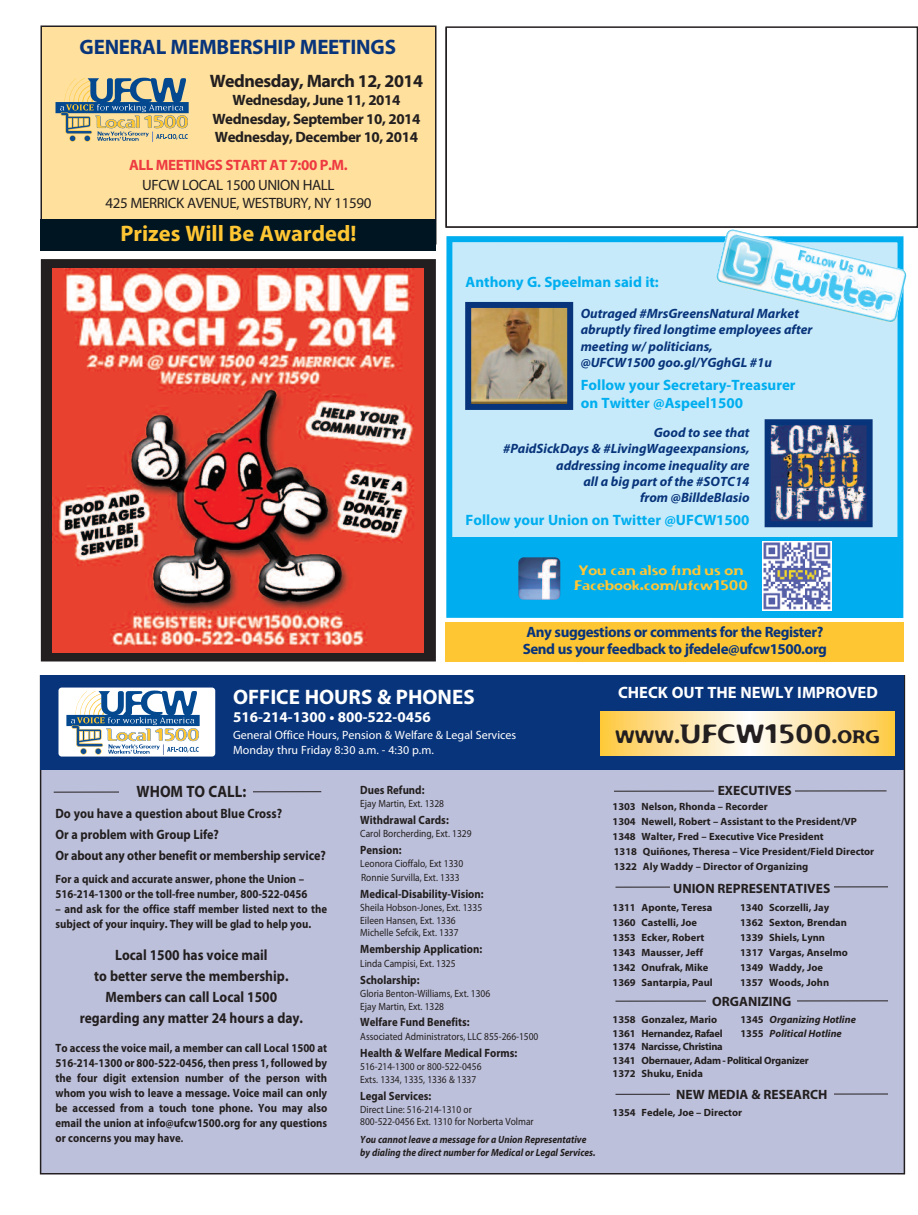
<style>
.page{position:relative;width:918px;height:1215px;background:#fff}
.page>*{position:absolute;margin:0;border:0;box-sizing:border-box;transform-origin:0 0}
.t1{font:700 22.5px "Myriad Pro";color:#ffc634}
.t2{font:700 21px "Myriad Pro";letter-spacing:-.01em;color:#08347b}
.t3{font:700 21px "Myriad Pro";color:#fff}
.t4{font:700 18px "Myriad Pro";letter-spacing:-.03em;color:#231f20}
.t5{font:17.55px "Flexure";color:#231f20}
.t6{font:700 16.5px "Myriad Pro";color:#fff}
.t7{font:700 16.5px "Myriad Pro";color:#231f20;scale:.9 1}
.t8{font:700 15px/18px "Myriad Pro";color:#00aeef}
.t9{font:700 15px/21px "Myriad Pro";color:#231f20;text-align:center;scale:.9 1}
.t10{font:700 15px/16.8px "Myriad Pro";letter-spacing:-.03em;color:#08347b}
.t11{font:700 15px/18.3px "Myriad Pro";letter-spacing:-.03em;color:#231f20;text-align:center}
.t12{font:15px/17.4px "Myriad Pro";letter-spacing:-.025em;color:#231f20;text-align:center}
.t13{font:700 15px "Myriad Pro";letter-spacing:-.03em;color:#ee3a41}
.t14{font:700 15px "Myriad Pro";color:#fff}
.t15{font:italic 700 13.5px/16.2px "Myriad Pro";color:#08347b}
.t16{font:700 13.5px/21px "Myriad Pro";color:#231f20;scale:.9 1}
.t17{font:700 13.5px "Myriad Pro";color:#231f20}
.t18{font:13.5px/15px "Flexure";color:#ffc634;text-align:center}
.t19{font:700 12px/15px "Myriad Pro";color:#231f20;scale:.9 1}
.t20{font:12px/15px "Myriad Pro";color:#fff}
.t21{font:700 10.5px/15px "Myriad Pro";color:#231f20}
.t22{font:10.5px/12.6px "Myriad Pro";color:#231f20;scale:.9 1}
.t23{font:italic 700 10.5px/12.6px "Myriad Pro";color:#231f20;scale:.9 1}
.t24{font:700 10.5px/13.5px "Myriad Pro";letter-spacing:-.03em;color:#231f20}
.t25{font:italic 700 10.5px "Myriad Pro";color:#231f20}
.s1{font-size:25.65px}
.s2{font-size:10.5px}
.s3{font-style:normal}
</style>
<div class="page">
<div style="left:41px;top:676px;width:863px;height:498px;background:#bdc0da"></div>
<hr style="left:616px;top:1094px;width:272px;height:1px;background:#231f20">
<div style="left:670px;top:1087px;width:164px;height:15px;background:#bdc0da"></div>
<hr style="left:616px;top:1000px;width:272px;height:2px;background:#231f20">
<div style="left:706px;top:994px;width:90px;height:15px;background:#bdc0da"></div>
<div style="left:40px;top:675px;width:864px;height:94px;background:#08347b"></div>
<svg style="left:53px;top:791px;width:269px;height:2px"></svg>
<div style="left:119px;top:785px;width:134px;height:15px;background:#bdc0da"></div>
<svg style="left:600px;top:712px;width:295px;height:44px;background:#fee29e"></svg>
<div style="left:41px;top:26px;width:395px;height:218px;background:#ffe19d"></div>
<div style="left:40px;top:26px;width:396px;height:219px;border:2px solid #231f20"></div>
<div style="left:40px;top:219px;width:396px;height:32px;background:#001522"></div>
<div style="left:446px;top:26px;width:472px;height:202px;border:2px solid #231f20"></div>
<hr style="left:616px;top:886px;width:272px;height:2px;background:#231f20">
<hr style="left:614px;top:791px;width:273px;height:1px;background:#231f20">
<div style="left:714px;top:784px;width:81px;height:21px;background:#bdc0da"></div>
<div style="left:670px;top:880px;width:164px;height:15px;background:#bdc0da"></div>
<svg style="left:56px;top:78px;width:133px;height:64px"></svg>
<div style="left:58px;top:688px;width:157px;height:69px;background:#fff;border-radius:3px"></div>
<svg style="left:66px;top:691px;width:134px;height:64px"></svg>
<div style="left:452px;top:242px;width:446px;height:370px;background:#c6eafa"></div>
<div style="left:446px;top:236px;width:458px;height:382px;border:6px solid #00aeef"></div>
<img style="left:472px;top:309px;width:94px;height:94px">
<div style="left:465px;top:302px;width:108px;height:108px;border:6px solid #08347b"></div>
<div style="left:47px;top:265px;width:383px;height:391px;background:linear-gradient(to right,#231f20,#231f20)"></div>
<img style="left:53px;top:269px;width:371px;height:383px">
<div style="left:41px;top:259px;width:395px;height:403px;border:6px solid #231f20"></div>
<img style="left:716px;top:229px;width:191px;height:94px">
<img style="left:772px;top:426px;width:94px;height:94px">
<div style="left:765px;top:419px;width:108px;height:108px;border:6px solid #08347b"></div>
<div style="left:452px;top:537px;width:448px;height:78px;background:#00aeef"></div>
<img style="left:518px;top:557px;width:42px;height:43px;border-radius:5px">
<img style="left:763px;top:541px;width:69px;height:69px">
<div style="left:446px;top:622px;width:458px;height:40px;background:#ffc634"></div>
<h2 class="t2" style="left:80px;top:35px;width:318px">GENERAL MEMBERSHIP MEETINGS</h2>
<h3 class="t4" style="left:210px;top:71px;width:215px">Wednesday, March 12, 2014</h3>
<p class="t11" style="left:212px;top:91px;width:210px">Wednesday, June 11, 2014<br>Wednesday, September 10, 2014<br>Wednesday, December 10, 2014</p>
<p class="t13" style="left:129px;top:157px;width:220px">ALL MEETINGS START AT 7:00 P.M.</p>
<p class="t12" style="left:106px;top:177px;width:267px">UFCW LOCAL 1500 UNION HALL<br>425 MERRICK AVENUE, WESTBURY, NY 11590</p>
<h1 class="t1" style="left:120px;top:221px;width:237px">Prizes Will Be Awarded!</h1>
<p class="t8" style="left:466px;top:273px;width:195px">Anthony G. Speelman said it:</p>
<p class="t15" style="left:581px;top:305px;width:233px">Outraged #MrsGreensNatural Market abruptly fired longtime employees after meeting w/ politicians,<br>@UFCW1500 goo.gl/YGghGL #1u</p>
<p class="t8" style="left:581px;top:376px;width:217px">Follow your Secretary-Treasurer on Twitter @Aspeel1500</p>
<p class="t15" style="left:503px;top:424px;width:248px;text-align:right">Good to see that<br>#PaidSickDays &amp; #LivingWageexpansions, addressing income inequality are<br>all a big part of the #SOTC14<br>from @BilldeBlasio</p>
<p class="t8" style="left:466px;top:511px;width:286px">Follow your Union on Twitter @UFCW1500</p>
<p class="t18" style="left:574px;top:563px;width:176px">You can also find us on<br>Facebook.com/ufcw1500</p>
<p class="t10" style="left:523px;top:624px;width:306px">Any suggestions or comments for the Register?<br>Send us your feedback to jfedele@ufcw1500.org</p>
<h3 class="t6" style="left:618px;top:683px;width:261px">CHECK OUT THE NEWLY IMPROVED</h3>
<h2 class="t3" style="left:233px;top:685px;width:243px">OFFICE HOURS &amp; PHONES</h2>
<p class="t14" style="left:233px;top:709px;width:199px">516-214-1300 • 800-522-0456</p>
<p class="t20" style="left:233px;top:727px;width:285px">General Office Hours, Pension &amp; Welfare &amp; Legal Services<br>Monday thru Friday 8:30 a.m. - 4:30 p.m.</p>
<h3 class="t5" style="left:615px;top:726px;width:266px">WWW.<span class="s1">UFCW1500</span>.ORG</h3>
<h3 class="t7" style="left:137px;top:782px;width:123px">WHOM TO CALL:</h3>
<p class="t16" style="left:56px;top:803px;width:302px">Do you have a question about Blue Cross?<br>Or a problem with Group Life?<br>Or about any other benefit or membership service?</p>
<p class="t19" style="left:56px;top:872px;width:281px">For a quick and accurate answer, phone the Union –<br>516-214-1300 or the toll-free number, 800-522-0456</p>
<p class="t19" style="left:56px;top:902px;width:303px">– and ask for the office staff member listed next to the subject of your inquiry. They will be glad to help you.</p>
<p class="t9" style="left:80px;top:945px;width:250px">Local 1500 has voice mail<br>to better serve the membership.<br>Members can call Local 1500 regarding any matter 24 hours a day.</p>
<p class="t19" style="left:56px;top:1041px;width:303px;text-align:justify">To access the voice mail, a member can call Local 1500 at 516-214-1300 or 800-522-0456, then press 1, followed by the four digit extension number of the person with whom you wish to leave a message. Voice mail can only be accessed from a touch tone phone. You may also email the union at info@ufcw1500.org for any questions or concerns you may have<span class="s2">.</span></p>
<p class="t19" style="left:360px;top:782px;width:73px">Dues Refund:</p>
<p class="t22" style="left:360px;top:797px;width:95px">Ejay Martin, Ext. 1328</p>
<p class="t19" style="left:360px;top:812px;width:100px">Withdrawal Cards:</p>
<p class="t22" style="left:360px;top:827px;width:125px">Carol Borcherding, Ext. 1329</p>
<p class="t19" style="left:360px;top:843px;width:47px">Pension:</p>
<p class="t22" style="left:360px;top:857px;width:116px;line-height:13.8px">Leonora Cioffalo, Ext 1330<br>Ronnie Survilla, Ext. 1333</p>
<p class="t19" style="left:360px;top:887px;width:139px">Medical-Disability-Vision:</p>
<p class="t22" style="left:360px;top:902px;width:137px">Sheila Hobson-Jones, Ext. 1335<br>Eileen Hansen, Ext. 1336<br>Michelle Sefcik, Ext. 1337</p>
<p class="t19" style="left:360px;top:942px;width:137px">Membership Application:</p>
<p class="t22" style="left:360px;top:957px;width:107px">Linda Campisi, Ext. 1325</p>
<p class="t19" style="left:360px;top:972px;width:67px">Scholarship:</p>
<p class="t22" style="left:360px;top:987px;width:146px">Gloria Benton-Williams, Ext. 1306<br>Ejay Martin, Ext. 1328</p>
<p class="t19" style="left:360px;top:1015px;width:123px">Welfare Fund Benefits:</p>
<p class="t22" style="left:360px;top:1030px;width:200px">Associated Administrators, LLC 855-266-1500</p>
<p class="t19" style="left:360px;top:1045px;width:176px">Health &amp; Welfare Medical Forms:</p>
<p class="t22" style="left:360px;top:1060px;width:136px">516-214-1300 or 800-522-0456<br>Exts. 1334, 1335, 1336 &amp; 1337</p>
<p class="t19" style="left:360px;top:1088px;width:80px">Legal Services:</p>
<p class="t22" style="left:360px;top:1103px;width:194px">Direct Line: 516-214-1310 or<br>800-522-0456 Ext. 1310 for Norberta Volmar</p>
<p class="t23" style="left:360px;top:1133px;width:263px">You cannot leave a message for a Union Representative by dialing the direct number for Medical or Legal Services.</p>
<p class="t17" style="left:718px;top:783px;width:76px">EXECUTIVES</p>
<p class="t21" style="left:613px;top:799px;width:263px">1303 Nelson, Rhonda – Recorder<br>1304 Newell, Robert – Assistant to the President/VP 1348 Walter, Fred – Executive Vice President<br>1318 Quiñones, Theresa – Vice President/Field Director 1322 Aly Waddy – Director of Organizing</p>
<p class="t17" style="left:673px;top:881px;width:159px">UNION REPRESENTATIVES</p>
<p class="t21" style="left:613px;top:900px;width:101px">1311 Aponte, Teresa</p>
<p class="t21" style="left:740px;top:900px;width:91px">1340 Scorzelli, Jay</p>
<p class="t21" style="left:613px;top:915px;width:86px">1360 Castelli, Joe</p>
<p class="t21" style="left:740px;top:915px;width:108px">1362 Sexton, Brendan</p>
<p class="t21" style="left:613px;top:930px;width:93px">1353 Ecker, Robert</p>
<p class="t21" style="left:740px;top:930px;width:87px">1339 Shiels, Lynn</p>
<p class="t21" style="left:613px;top:945px;width:92px">1343 Mausser, Jeff</p>
<p class="t21" style="left:740px;top:945px;width:109px">1317 Vargas, Anselmo</p>
<p class="t21" style="left:613px;top:960px;width:97px">1342 Onufrak, Mike</p>
<p class="t21" style="left:740px;top:960px;width:84px">1349 Waddy, Joe</p>
<p class="t21" style="left:613px;top:975px;width:102px">1369 Santarpia, Paul</p>
<p class="t21" style="left:740px;top:975px;width:91px">1357 Woods, John</p>
<p class="t17" style="left:712px;top:993px;width:81px">ORGANIZING</p>
<p class="t21" style="left:613px;top:1012px;width:106px">1358 Gonzalez, Mario</p>
<p class="t25" style="left:740px;top:1013px;width:117px"><span class="s3">1345</span> Organizing Hotline</p>
<p class="t24" style="left:613px;top:1027px;width:112px">1361 Hernandez, Rafael</p>
<p class="t25" style="left:740px;top:1026px;width:103px"><span class="s3">1355</span> Political Hotline</p>
<p class="t24" style="left:613px;top:1040px;width:198px">1374 Narcisse, Christina<br>1341 Obernauer, Adam -Political Organizer<br>1372 Shuku, Enida</p>
<p class="t17" style="left:676px;top:1086px;width:153px">NEW MEDIA &amp; RESEARCH</p>
<p class="t21" style="left:613px;top:1105px;width:131px">1354 Fedele, Joe – Director</p>
</div>
